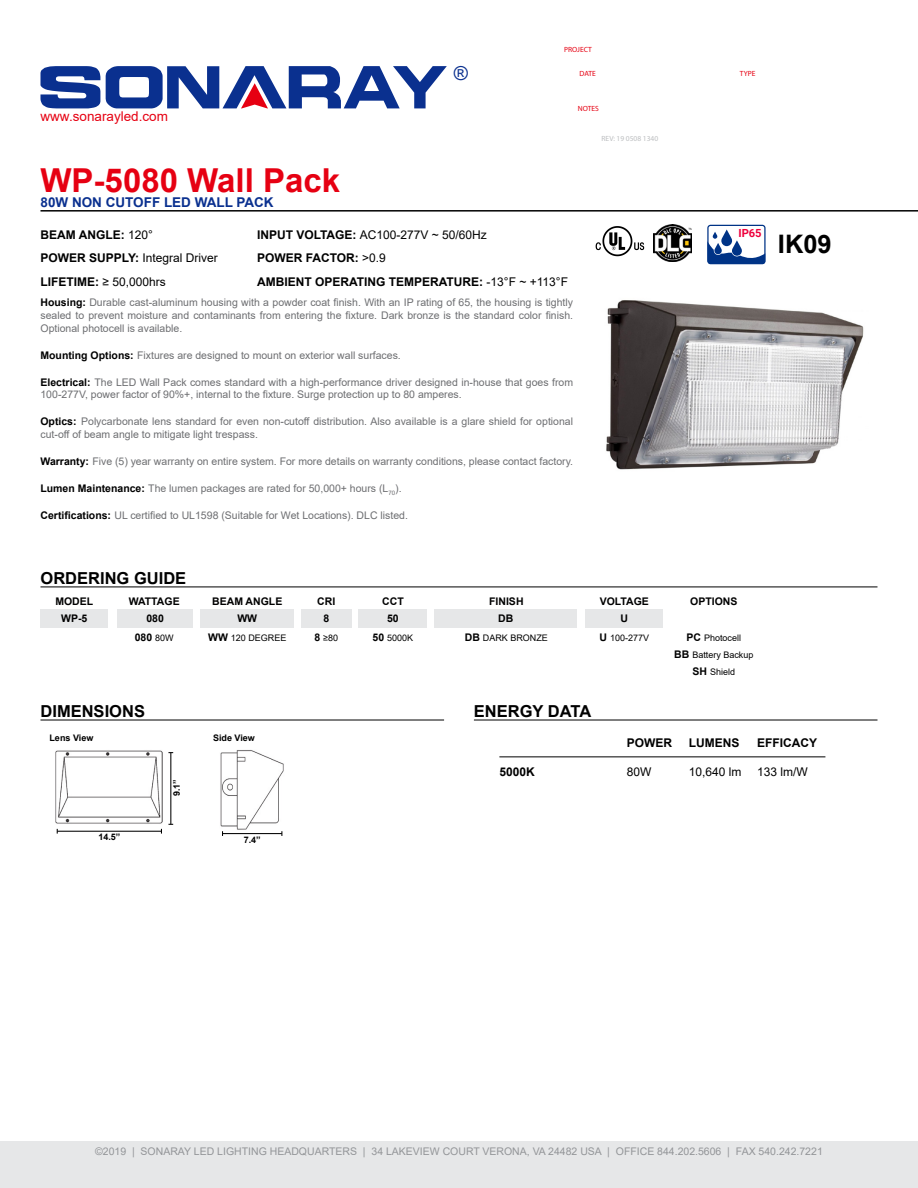
<style>
.page{position:relative;width:918px;height:1188px;background:#fff}
.page>*{position:absolute;margin:0;border:0;box-sizing:border-box;transform-origin:0 0}
.t1{font:700 33px "Arial";color:#e60012}
.t2{font:700 25.5px "Arial";color:#000}
.t3{font:19.2px "Arial";color:#0a308f}
.t4{font:700 16.5px "Arial";color:#000}
.t5{font:700 13.5px "Arial";color:#0a308f}
.t6{font:13.5px "Arial";color:#e60012}
.t7{font:700 12px/23.4px "Arial";color:#000}
.t8{font:12px "Arial";color:#000}
.t9{font:700 11.1px "Roboto";color:#ee003c}
.t10{font:10.5px/12.6px "Arial";color:#6d6e71}
.t11{font:10.5px "Arial";color:#939598}
.t12{font:700 10.5px "Arial";color:#000}
.t13{font:700 10.5px "Arial";letter-spacing:-.03em;color:#000}
.t14{font:9px/17.2px "Arial";color:#000;text-align:center}
.t15{font:700 9px "Arial";color:#000}
.t16{font:7.5px "Myriad Pro";color:#e60012}
.t17{font:7.5px "Myriad Pro";color:#bcbec0}
.s1{font-weight:400}
.s2{font-weight:700;color:#000}
.s3{font-weight:700;font-size:10.5px}
.s4{font-weight:400;font-size:9px}
</style>
<div class="page">
<div style="left:40px;top:610px;width:68px;height:18px;background:#e6e7e8"></div>
<div style="left:200px;top:610px;width:94px;height:18px;background:#e6e7e8"></div>
<div style="left:586px;top:610px;width:77px;height:18px;background:#e6e7e8"></div>
<div style="left:301px;top:610px;width:50px;height:18px;background:#e6e7e8"></div>
<hr style="left:40px;top:587px;width:838px;height:1px;background:#000">
<hr style="left:40px;top:720px;width:404px;height:1px;background:#000">
<hr style="left:474px;top:720px;width:404px;height:1px;background:#000">
<hr style="left:57px;top:831px;width:104px;height:1px;background:#000">
<hr style="left:170px;top:753px;width:1px;height:71px;background:#000">
<img style="left:606px;top:300px;width:258px;height:170px">
<img style="left:55px;top:750px;width:108px;height:74px">
<img style="left:220px;top:750px;width:64px;height:80px">
<hr style="left:499px;top:757px;width:326px;height:1px;background:#000">
<hr style="left:223px;top:833px;width:59px;height:1px;background:#000">
<div style="left:435px;top:610px;width:142px;height:18px;background:#e6e7e8"></div>
<div style="left:117px;top:610px;width:76px;height:18px;background:#e6e7e8"></div>
<svg style="left:707px;top:225px;width:59px;height:39px"></svg>
<svg style="left:596px;top:226px;width:48px;height:30px"></svg>
<img style="left:653px;top:224px;width:38px;height:38px">
<div style="left:359px;top:610px;width:68px;height:18px;background:#e6e7e8"></div>
<svg style="left:40px;top:66px;width:60px;height:42px"></svg>
<svg style="left:106px;top:66px;width:341px;height:42px"></svg>
<hr style="left:40px;top:210px;width:878px;height:2px;background:#000">
<div style="left:0;top:1142px;width:918px;height:46px;background:#e6e7e8"></div>
<p class="t6" style="left:40px;top:107px;width:129px">www.sonarayled.com</p>
<h1 class="t1" style="left:40px;top:157px;width:301px">WP-5080 Wall Pack</h1>
<p class="t5" style="left:40px;top:192px;width:235px">80W NON CUTOFF LED WALL PACK</p>
<h3 class="t3" style="left:454px;top:60px;width:16px">®</h3>
<p class="t16" style="left:564px;top:45px;width:29px">PROJECT</p>
<p class="t16" style="left:580px;top:69px;width:18px">DATE</p>
<p class="t16" style="left:740px;top:69px;width:17px">TYPE</p>
<p class="t16" style="left:578px;top:104px;width:23px">NOTES</p>
<p class="t17" style="left:602px;top:134px;width:58px">REV: 19 0508 1340</p>
<p class="t7" style="left:40px;top:223px;width:179px">BEAM ANGLE: <span class="s1">120°<br></span>POWER SUPPLY: <span class="s1">Integral Driver<br></span>LIFETIME: <span class="s1">≥ 50,000hrs</span></p>
<p class="t7" style="left:257px;top:223px;width:312px">INPUT VOLTAGE: <span class="s1">AC100-277V ~ 50/60Hz<br></span>POWER FACTOR: <span class="s1">&gt;0.9<br></span>AMBIENT OPERATING TEMPERATURE: <span class="s1">-13°F ~ +113°F</span></p>
<p class="t10" style="left:40px;top:296px;width:534px;text-align:justify"><span class="s2">Housing:</span> Durable cast-aluminum housing with a powder coat finish. With an IP rating of 65, the housing is tightly sealed to prevent moisture and contaminants from entering the fixture. Dark bronze is the standard color finish.<br>Optional photocell is available.</p>
<p class="t10" style="left:40px;top:349px;width:362px"><span class="s2">Mounting Options:</span> Fixtures are designed to mount on exterior wall surfaces.</p>
<p class="t10" style="left:40px;top:376px;width:534px"><span class="s2">Electrical:</span> The LED Wall Pack comes standard with a high-performance driver designed in-house that goes from<br>100-277V, power factor of 90%+, internal to the fixture. Surge protection up to 80 amperes.</p>
<p class="t10" style="left:40px;top:415px;width:534px"><span class="s2">Optics:</span> Polycarbonate lens standard for even non-cutoff distribution. Also available is a glare shield for optional cut-off of beam angle to mitigate light trespass.</p>
<p class="t10" style="left:41px;top:455px;width:534px"><span class="s2">Warranty:</span> Five (5) year warranty on entire system. For more details on warranty conditions, please contact factory.</p>
<p class="t10" style="left:40px;top:482px;width:363px"><span class="s2">Lumen Maintenance:</span> The lumen packages are rated for 50,000+ hours (L<sub>70</sub>).</p>
<p class="t10" style="left:40px;top:509px;width:369px"><span class="s2">Certifications:</span> UL certified to UL1598 (Suitable for Wet Locations). DLC listed.</p>
<p class="t9" style="left:738px;top:225px;width:25px">IP65</p>
<h2 class="t2" style="left:778px;top:226px;width:55px">IK09</h2>
<h3 class="t4" style="left:40px;top:566px;width:147px">ORDERING GUIDE</h3>
<p class="t12" style="left:55px;top:594px;width:39px">MODEL</p>
<p class="t13" style="left:129px;top:594px;width:52px">WATTAGE</p>
<p class="t12" style="left:212px;top:594px;width:72px">BEAM ANGLE</p>
<p class="t12" style="left:317px;top:594px;width:20px">CRI</p>
<p class="t12" style="left:489px;top:594px;width:36px">FINISH</p>
<p class="t12" style="left:600px;top:594px;width:51px">VOLTAGE</p>
<p class="t12" style="left:61px;top:611px;width:28px">WP-5</p>
<p class="t12" style="left:237px;top:611px;width:21px">WW</p>
<p class="t12" style="left:621px;top:611px;width:9px">U</p>
<p class="t14" style="left:208px;top:629px;width:80px"><span class="s3">WW</span> 120 DEGREE</p>
<p class="t14" style="left:465px;top:629px;width:85px"><span class="s3">DB</span> DARK BRONZE</p>
<p class="t12" style="left:382px;top:594px;width:23px">CCT</p>
<p class="t14" style="left:373px;top:629px;width:42px"><span class="s3">50</span> 5000K</p>
<p class="t12" style="left:146px;top:611px;width:19px">080</p>
<p class="t12" style="left:323px;top:611px;width:7px">8</p>
<p class="t12" style="left:387px;top:611px;width:13px">50</p>
<p class="t12" style="left:498px;top:611px;width:17px">DB</p>
<p class="t12" style="left:135px;top:630px;width:40px">080 <span class="s4">80W</span></p>
<p class="t14" style="left:314px;top:629px;width:25px"><span class="s3">8</span> ≥80</p>
<p class="t14" style="left:600px;top:629px;width:51px"><span class="s3">U</span> 100-277V</p>
<p class="t12" style="left:690px;top:594px;width:49px">OPTIONS</p>
<p class="t14" style="left:674px;top:629px;width:81px"><span class="s3">PC</span> Photocell<br><span class="s3">BB</span> Battery Backup<br><span class="s3">SH</span> Shield</p>
<h3 class="t4" style="left:40px;top:699px;width:106px">DIMENSIONS</h3>
<h3 class="t4" style="left:474px;top:699px;width:119px">ENERGY DATA</h3>
<p class="t15" style="left:50px;top:731px;width:45px">Lens View</p>
<p class="t15" style="left:213px;top:731px;width:43px">Side View</p>
<p class="t15" style="left:98px;top:831px;width:24px">14.5”</p>
<p class="t15" style="left:170px;top:796px;width:19px;rotate:-90deg">9.1”</p>
<p class="t15" style="left:244px;top:833px;width:19px">7.4”</p>
<p class="t7" style="left:499px;top:760px;width:37px">5000K</p>
<p class="t7" style="left:627px;top:732px;width:47px">POWER</p>
<p class="t8" style="left:627px;top:764px;width:26px">80W</p>
<p class="t7" style="left:689px;top:732px;width:52px">LUMENS</p>
<p class="t8" style="left:689px;top:764px;width:54px">10,640 lm</p>
<p class="t7" style="left:757px;top:732px;width:62px">EFFICACY</p>
<p class="t8" style="left:757px;top:764px;width:52px">133 lm/W</p>
<p class="t11" style="left:95px;top:1144px;width:729px">©2019 | SONARAY LED LIGHTING HEADQUARTERS | 34 LAKEVIEW COURT VERONA, VA 24482 USA | OFFICE 844.202.5606 | FAX 540.242.7221</p>
</div>
